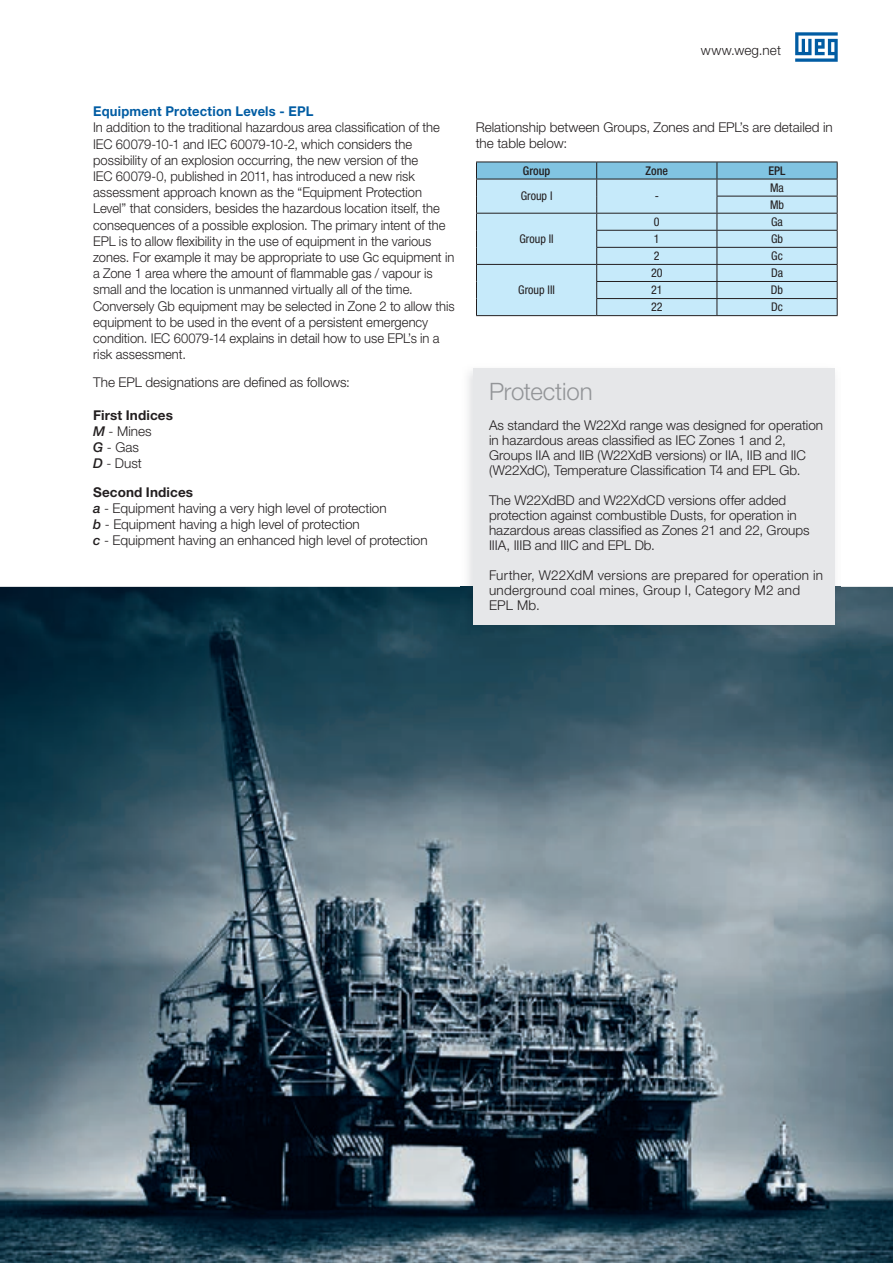
<style>
.page{position:relative;width:893px;height:1263px;background:#fff}
.page>*{position:absolute;margin:0;border:0;box-sizing:border-box;transform-origin:0 0}
.t1{font:300 24px "Helvetica Neue LT Pro";letter-spacing:-.01em;color:#939598}
.t2{font:300 13.5px/16.2px "Helvetica Neue LT Pro";color:#231f20;scale:.96 1}
.t3{font:300 13.5px/16.2px "Helvetica Neue LT Pro";color:#231f20}
.t4{font:300 13.5px/15px "Helvetica Neue LT Pro";letter-spacing:.02em;color:#231f20}
.t5{font:700 13.5px "Helvetica Neue LT Pro";letter-spacing:.02em;color:#015ca3;scale:.96 1}
.t6{font:condensed 12px/17.1px "Helvetica Neue LT Pro";color:#231f20}
.t7{font:500 condensed 12px "Helvetica Neue LT Pro";color:#231f20}
.s1{font-weight:700}
.s2{font-weight:500;font-style:italic}
</style>
<div class="page">
<svg style="left:795px;top:32px;width:43px;height:30px"></svg>
<img style="left:0;top:587px;width:893px;height:676px">
<svg style="left:476px;top:162px;width:362px;height:153px;background:#b6dbeb"></svg>
<hr style="left:476px;top:315px;width:121px;height:1px;background:#231f20">
<hr style="left:597px;top:315px;width:120px;height:1px;background:#231f20">
<hr style="left:717px;top:315px;width:120px;height:1px;background:#231f20">
<img style="left:461px;top:368px;width:380px;height:269px">
<div style="left:473px;top:369px;width:361px;height:256px;background:#e6e7e9"></div>
<p class="t5" style="left:93px;top:103px;width:231px">Equipment Protection Levels - EPL</p>
<p class="t2" style="left:93px;top:119px;width:378px">In addition to the traditional hazardous area classification of the IEC 60079-10-1 and IEC 60079-10-2, which considers the possibility of an explosion occurring, the new version of the<br>IEC 60079-0, published in 2011, has introduced a new risk assessment approach known as the “Equipment Protection Level” that considers, besides the hazardous location itself, the consequences of a possible explosion. The primary intent of the EPL is to allow flexibility in the use of equipment in the various zones. For example it may be appropriate to use Gc equipment in a Zone 1 area where the amount of flammable gas / vapour is small and the location is unmanned virtually all of the time.<br>Conversely Gb equipment may be selected in Zone 2 to allow this equipment to be used in the event of a persistent emergency condition. IEC 60079-14 explains in detail how to use EPL’s in a risk assessment.</p>
<p class="t3" style="left:93px;top:374px;width:258px">The EPL designations are defined as follows:</p>
<p class="t3" style="left:93px;top:407px;width:81px"><span class="s1">First Indices<br></span><span class="s2">M</span> - Mines<br><span class="s2">G</span> - Gas<br><span class="s2">D</span> - Dust</p>
<p class="t3" style="left:93px;top:483px;width:336px"><span class="s1">Second Indices<br></span><span class="s2">a</span> - Equipment having a very high level of protection<br><span class="s2">b</span> - Equipment having a high level of protection<br><span class="s2">c</span> - Equipment having an enhanced high level of protection</p>
<p class="t3" style="left:701px;top:42px;width:82px">www.weg.net</p>
<p class="t3" style="left:476px;top:119px;width:359px">Relationship between Groups, Zones and EPL’s are detailed in the table below:</p>
<p class="t7" style="left:523px;top:163px;width:29px">Group</p>
<p class="t7" style="left:646px;top:163px;width:24px">Zone</p>
<p class="t7" style="left:768px;top:163px;width:19px">EPL</p>
<p class="t6" style="left:521px;top:187px;width:33px">Group I</p>
<p class="t6" style="left:655px;top:187px;width:6px">-</p>
<p class="t6" style="left:770px;top:179px;width:16px">Ma<br>Mb</p>
<p class="t6" style="left:519px;top:230px;width:36px">Group II</p>
<p class="t6" style="left:518px;top:281px;width:38px">Group III</p>
<p class="t6" style="left:654px;top:213px;width:7px">0</p>
<p class="t6" style="left:771px;top:213px;width:13px">Ga</p>
<p class="t6" style="left:654px;top:230px;width:7px">1</p>
<p class="t6" style="left:771px;top:230px;width:13px">Gb</p>
<p class="t6" style="left:654px;top:247px;width:7px">2</p>
<p class="t6" style="left:771px;top:247px;width:13px">Gc</p>
<p class="t6" style="left:651px;top:264px;width:13px">20</p>
<p class="t6" style="left:771px;top:264px;width:13px">Da</p>
<p class="t6" style="left:651px;top:281px;width:13px">21</p>
<p class="t6" style="left:771px;top:281px;width:14px">Db</p>
<p class="t6" style="left:651px;top:298px;width:13px">22</p>
<p class="t6" style="left:771px;top:298px;width:13px">Dc</p>
<h1 class="t1" style="left:489px;top:376px;width:105px">Protection</h1>
<p class="t3" style="left:489px;top:417px;width:336px;line-height:15px">As standard the W22Xd range was designed for operation in hazardous areas classified as IEC Zones 1 and 2, Groups IIA and IIB (W22XdB versions) or IIA, IIB and IIC (W22XdC), Temperature Classification T4 and EPL Gb.</p>
<p class="t3" style="left:489px;top:492px;width:322px;line-height:15px">The W22XdBD and W22XdCD versions offer added protection against combustible Dusts, for operation in hazardous areas classified as Zones 21 and 22, Groups IIIA, IIIB and IIIC and EPL Db.</p>
<p class="t4" style="left:489px;top:567px;width:336px">Further, W22XdM versions are prepared for operation in underground coal mines, Group I, Category M2 and<br>EPL Mb.</p>
</div>
